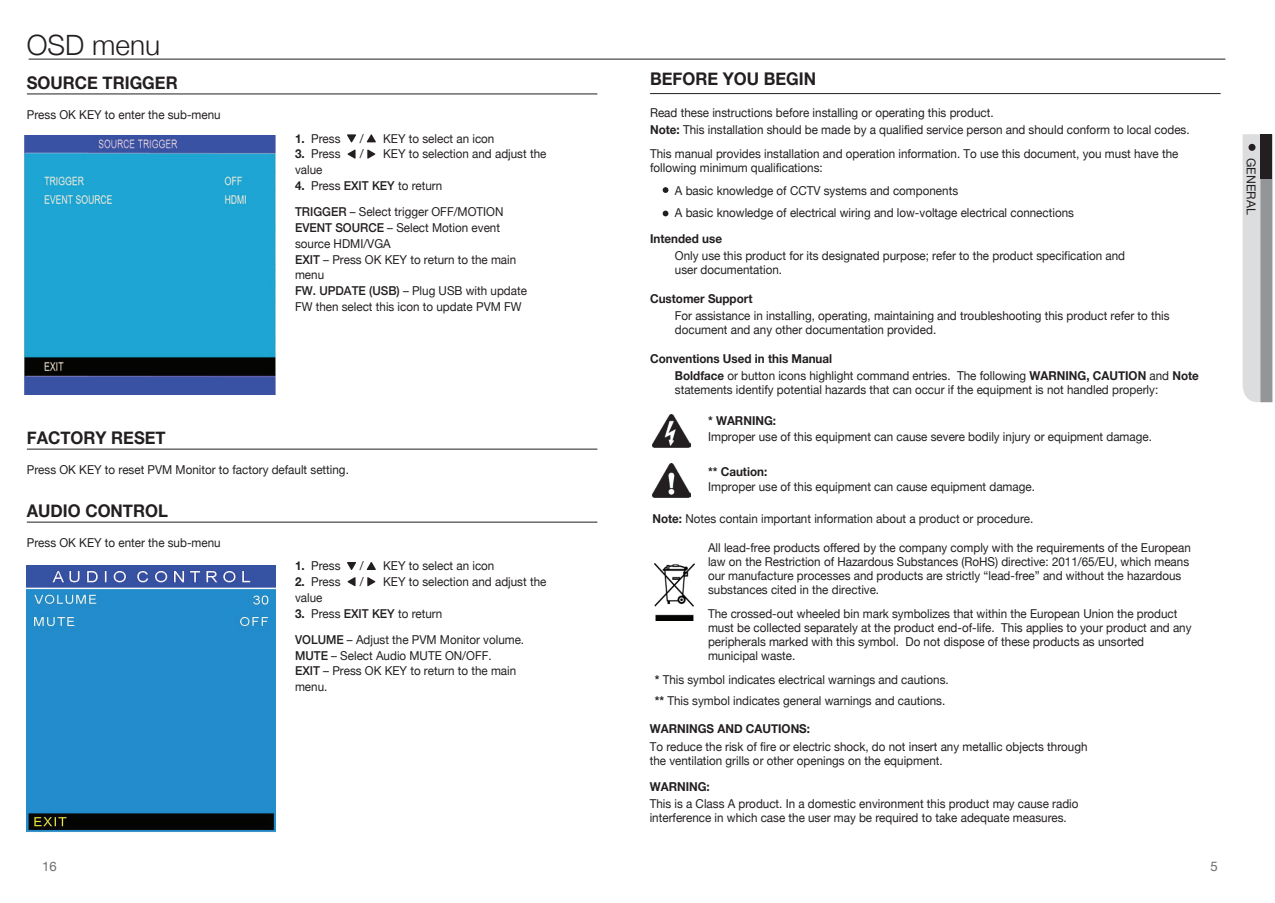
<style>
.page{position:relative;width:1275px;height:903px;background:#fff}
.page>*{position:absolute;margin:0;border:0;box-sizing:border-box;transform-origin:0 0}
.t1{font:300 28px "Helvetica Neue";color:#231f20}
.t2{font:700 17.5px "Helvetica Neue";color:#231f20;scale:.95 1}
.t3{font:13.12px "Helvetica Neue";color:#6c6d70}
.t4{font:12.25px/14px "Helvetica Neue";color:#231f20;scale:.95 1}
.t5{font:700 12.25px "Helvetica Neue";color:#231f20;scale:.95 1}
.t6{font:12.25px "Helvetica Neue";color:#231f20}
.s1{font-weight:700}
.s2{font-weight:500}
</style>
<div class="page">
<hr style="left:29px;top:59px;width:1196px;height:1px;background:#231f20">
<hr style="left:27px;top:94px;width:570px;height:1px;background:#231f20">
<hr style="left:27px;top:522px;width:570px;height:1px;background:#231f20">
<hr style="left:27px;top:449px;width:570px;height:1px;background:#231f20">
<svg style="left:347px;top:562px;width:9px;height:8px"></svg>
<svg style="left:367px;top:562px;width:9px;height:8px"></svg>
<svg style="left:347px;top:577px;width:9px;height:9px"></svg>
<svg style="left:367px;top:577px;width:8px;height:9px"></svg>
<svg style="left:347px;top:134px;width:9px;height:8px"></svg>
<svg style="left:367px;top:134px;width:9px;height:8px"></svg>
<svg style="left:347px;top:149px;width:9px;height:10px"></svg>
<svg style="left:367px;top:149px;width:8px;height:10px"></svg>
<svg style="left:1243px;top:134px;width:29px;height:268px;background:#c2c3c5"></svg>
<div style="left:1260px;top:134px;width:12px;height:45px;background:#231f20"></div>
<div style="left:1248px;top:144px;width:7px;height:7px;background:#231f20;border-radius:50%"></div>
<hr style="left:650px;top:93px;width:571px;height:1px;background:#231f20">
<img style="left:652px;top:414px;width:39px;height:33px">
<img style="left:652px;top:463px;width:39px;height:34px">
<img style="left:655px;top:563px;width:40px;height:58px">
<svg style="left:663px;top:187px;width:5px;height:6px"></svg>
<svg style="left:663px;top:211px;width:5px;height:5px"></svg>
<svg style="left:26px;top:565px;width:250px;height:264px;background:#2682bd"></svg>
<img style="left:25px;top:136px;width:251px;height:259px">
<h1 class="t1" style="left:27px;top:22px;width:135px">OSD menu</h1>
<h2 class="t2" style="left:27px;top:69px;width:160px">SOURCE TRIGGER</h2>
<p class="t4" style="left:27px;top:108px;width:206px">Press OK KEY to enter the sub-menu</p>
<p class="t4" style="left:295px;top:132px;width:49px"><span class="s1">1.</span> Press</p>
<p class="t4" style="left:360px;top:132px;width:6px">/</p>
<p class="t4" style="left:383px;top:132px;width:119px">KEY to select an icon</p>
<p class="t4" style="left:295px;top:148px;width:49px"><span class="s1">3.</span> Press</p>
<p class="t4" style="left:360px;top:148px;width:6px">/</p>
<p class="t4" style="left:383px;top:148px;width:173px">KEY to selection and adjust the</p>
<p class="t4" style="left:295px;top:164px;width:30px">value</p>
<p class="t4" style="left:295px;top:179px;width:156px"><span class="s1">4.</span> Press <span class="s2">EXIT KEY</span> to return</p>
<p class="t4" style="left:295px;top:205px;width:246px;line-height:15.8px"><span class="s2">TRIGGER</span> – Select trigger OFF/MOTION<br><span class="s2">EVENT SOURCE</span> – Select Motion event source HDMI/VGA<br><span class="s2">EXIT</span> – Press OK KEY to return to the main menu<br><span class="s2">FW. UPDATE (USB)</span> – Plug USB with update<br>FW then select this icon to update PVM FW</p>
<h2 class="t2" style="left:27px;top:424px;width:148px">FACTORY RESET</h2>
<p class="t4" style="left:27px;top:463px;width:340px">Press OK KEY to reset PVM Monitor to factory default setting.</p>
<h2 class="t2" style="left:27px;top:497px;width:150px">AUDIO CONTROL</h2>
<p class="t4" style="left:27px;top:536px;width:206px">Press OK KEY to enter the sub-menu</p>
<p class="t3" style="left:42px;top:857px;width:16px">16</p>
<p class="t4" style="left:295px;top:560px;width:49px"><span class="s1">1.</span> Press</p>
<p class="t4" style="left:360px;top:560px;width:6px">/</p>
<p class="t4" style="left:383px;top:560px;width:119px">KEY to select an icon</p>
<p class="t4" style="left:295px;top:575px;width:49px"><span class="s1">2.</span> Press</p>
<p class="t4" style="left:360px;top:575px;width:6px">/</p>
<p class="t4" style="left:383px;top:575px;width:173px">KEY to selection and adjust the</p>
<p class="t4" style="left:295px;top:591px;width:30px">value</p>
<p class="t4" style="left:295px;top:607px;width:156px"><span class="s1">3.</span> Press <span class="s2">EXIT KEY</span> to return</p>
<p class="t4" style="left:295px;top:632px;width:243px;line-height:15.8px"><span class="s2">VOLUME</span> – Adjust the PVM Monitor volume.<br><span class="s2">MUTE</span> – Select Audio MUTE ON/OFF.<br><span class="s2">EXIT</span> – Press OK KEY to return to the main menu.</p>
<h2 class="t2" style="left:650px;top:65px;width:176px">BEFORE YOU BEGIN</h2>
<p class="t4" style="left:650px;top:105px;width:569px;line-height:16.8px">Read these instructions before installing or operating this product.<br><span class="s1">Note:</span> This installation should be made by a qualified service person and should conform to local codes.</p>
<p class="t4" style="left:650px;top:147px;width:558px">This manual provides installation and operation information. To use this document, you must have the following minimum qualifications:</p>
<p class="t4" style="left:675px;top:181px;width:422px;line-height:21.7px">A basic knowledge of CCTV systems and components<br>A basic knowledge of electrical wiring and low-voltage electrical connections</p>
<p class="t4" style="left:675px;top:249px;width:475px">Only use this product for its designated purpose; refer to the product specification and user documentation.</p>
<p class="t5" style="left:650px;top:289px;width:109px">Customer Support</p>
<p class="t4" style="left:675px;top:309px;width:522px">For assistance in installing, operating, maintaining and troubleshooting this product refer to this document and any other documentation provided.</p>
<p class="t5" style="left:650px;top:229px;width:77px">Intended use</p>
<p class="t5" style="left:650px;top:349px;width:193px">Conventions Used in this Manual</p>
<p class="t4" style="left:675px;top:369px;width:553px"><span class="s1">Boldface</span> or button icons highlight command entries. The following <span class="s1">WARNING, CAUTION</span> and <span class="s1">Note </span>statements identify potential hazards that can occur if the equipment is not handled properly:</p>
<p class="t5" style="left:708px;top:411px;width:73px">* WARNING:</p>
<p class="t4" style="left:708px;top:431px;width:469px">Improper use of this equipment can cause severe bodily injury or equipment damage.</p>
<p class="t5" style="left:708px;top:462px;width:64px">** Caution:</p>
<p class="t4" style="left:708px;top:480px;width:346px">Improper use of this equipment can cause equipment damage.</p>
<p class="t4" style="left:652px;top:512px;width:402px"><span class="s1">Note:</span> Notes contain important information about a product or procedure.</p>
<p class="t4" style="left:708px;top:542px;width:510px">All lead-free products offered by the company comply with the requirements of the European law on the Restriction of Hazardous Substances (RoHS) directive: 2011/65/EU, which means our manufacture processes and products are strictly “lead-free” and without the hazardous substances cited in the directive.</p>
<p class="t4" style="left:708px;top:607px;width:510px">The crossed-out wheeled bin mark symbolizes that within the European Union the product must be collected separately at the product end-of-life. This applies to your product and any peripherals marked with this symbol. Do not dispose of these products as unsorted municipal waste.</p>
<p class="t4" style="left:655px;top:669px;width:311px;line-height:21.5px"><span class="s1">*</span> This symbol indicates electrical warnings and cautions. <span class="s1">**</span> This symbol indicates general warnings and cautions.</p>
<p class="t5" style="left:650px;top:719px;width:170px">WARNINGS AND CAUTIONS:</p>
<p class="t4" style="left:650px;top:740px;width:462px">To reduce the risk of fire or electric shock, do not insert any metallic objects through the ventilation grills or other openings on the equipment.</p>
<p class="t5" style="left:650px;top:777px;width:65px">WARNING:</p>
<p class="t4" style="left:650px;top:797px;width:453px">This is a Class A product. In a domestic environment this product may cause radio interference in which case the user may be required to take adequate measures.</p>
<p class="t3" style="left:1210px;top:856px;width:9px">5</p>
<p class="t6" style="left:1260px;top:158px;width:58px;rotate:90deg">GENERAL</p>
</div>
